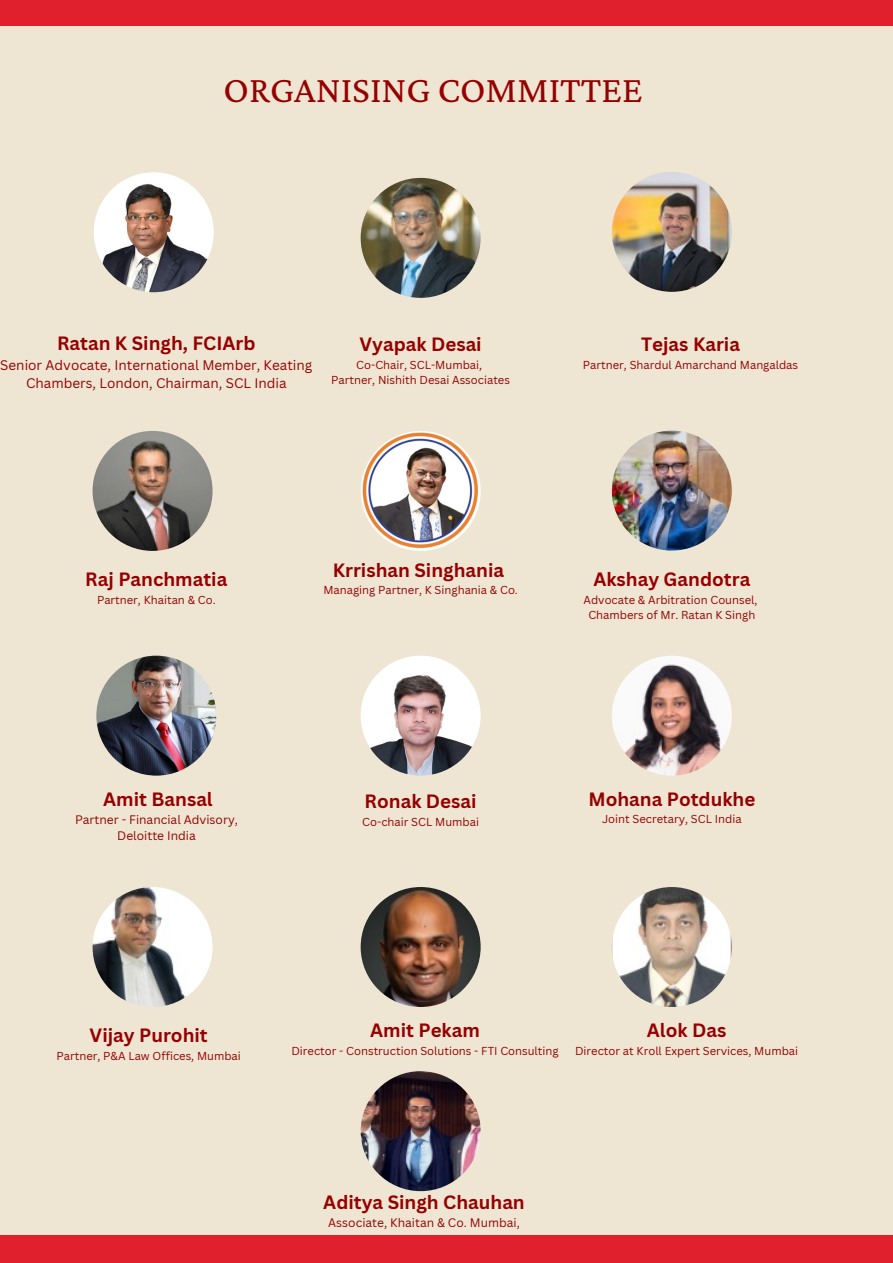
<style>
.page{position:relative;width:893px;height:1263px;background:#eee6d3}
.page>*{position:absolute;margin:0;border:0;box-sizing:border-box;transform-origin:0 0}
.t1{font:38.03px "Crimson Pro";color:#960000}
.t2{font:700 18.75px "Canva Sans";color:#960000}
.t3{font:13.5px/18.6px "Canva Sans";color:#960000;text-align:center}
.t4{font:12px "Canva Sans";color:#960000}
.t5{font:11.25px "Canva Sans";color:#960000}
</style>
<div class="page">
<div style="left:0;top:0;width:893px;height:26px;background:#e0202c"></div>
<div style="left:0;top:1235px;width:893px;height:28px;background:#e0202c"></div>
<img style="left:94px;top:172px;width:120px;height:120px;border-radius:50%">
<img style="left:361px;top:178px;width:119px;height:120px;border-radius:50%">
<img style="left:612px;top:172px;width:120px;height:120px;border-radius:50%">
<img style="left:93px;top:431px;width:119px;height:120px;border-radius:50%">
<img style="left:612px;top:431px;width:120px;height:119px;border-radius:50%">
<img style="left:361px;top:887px;width:119px;height:120px;border-radius:50%">
<img style="left:361px;top:1071px;width:119px;height:120px;border-radius:50%">
<img style="left:612px;top:887px;width:120px;height:120px;border-radius:50%">
<img style="left:361px;top:656px;width:119px;height:120px;border-radius:50%">
<img style="left:612px;top:656px;width:120px;height:120px;border-radius:50%">
<img style="left:93px;top:887px;width:119px;height:120px;border-radius:50%">
<img style="left:361px;top:431px;width:119px;height:120px;border-radius:50%">
<img style="left:96px;top:656px;width:120px;height:120px;border-radius:50%">
<p class="t1" style="left:223px;top:68px;width:421px">ORGANISING COMMITTEE</p>
<p class="t2" style="left:57px;top:330px;width:200px">Ratan K Singh, FCIArb</p>
<p class="t3" style="left:0;top:355px;width:313px">Senior Advocate, International Member, Keating<br>Chambers, London, Chairman, SCL India</p>
<p class="t2" style="left:359px;top:331px;width:124px">Vyapak Desai</p>
<p class="t5" style="left:356px;top:356px;width:127px">Co-Chair, SCL-Mumbai,</p>
<p class="t5" style="left:331px;top:372px;width:180px">Partner, Nishith Desai Associates</p>
<p class="t2" style="left:641px;top:331px;width:100px">Tejas Karia</p>
<p class="t5" style="left:583px;top:357px;width:217px">Partner, Shardul Amarchand Mangaldas</p>
<p class="t2" style="left:85px;top:566px;width:143px">Raj Panchmatia</p>
<p class="t5" style="left:97px;top:592px;width:120px">Partner, Khaitan &amp; Co.</p>
<p class="t2" style="left:103px;top:785px;width:111px">Amit Bansal</p>
<p class="t4" style="left:75px;top:811px;width:164px">Partner - Financial Advisory,</p>
<p class="t4" style="left:117px;top:827px;width:80px">Deloitte India</p>
<p class="t2" style="left:333px;top:557px;width:173px">Krrishan Singhania</p>
<p class="t5" style="left:323px;top:582px;width:196px">Managing Partner, K Singhania &amp; Co.</p>
<p class="t2" style="left:593px;top:566px;width:158px">Akshay Gandotra</p>
<p class="t5" style="left:583px;top:592px;width:175px">Advocate &amp; Arbitration Counsel,</p>
<p class="t5" style="left:588px;top:607px;width:168px">Chambers of Mr. Ratan K Singh</p>
<p class="t2" style="left:365px;top:788px;width:113px">Ronak Desai</p>
<p class="t5" style="left:362px;top:813px;width:118px">Co-chair SCL Mumbai</p>
<p class="t2" style="left:588px;top:785px;width:168px">Mohana Potdukhe</p>
<p class="t5" style="left:602px;top:811px;width:141px">Joint Secretary, SCL India</p>
<p class="t2" style="left:90px;top:1022px;width:120px">Vijay Purohit</p>
<p class="t5" style="left:57px;top:1048px;width:186px">Partner, P&amp;A Law Offices, Mumbai</p>
<p class="t2" style="left:370px;top:1017px;width:111px">Amit Pekam</p>
<p class="t5" style="left:291px;top:1043px;width:269px">Director - Construction Solutions - FTI Consulting</p>
<p class="t2" style="left:647px;top:1017px;width:81px">Alok Das</p>
<p class="t5" style="left:575px;top:1043px;width:225px">Director at Kroll Expert Services, Mumbai</p>
<p class="t2" style="left:323px;top:1189px;width:203px">Aditya Singh Chauhan</p>
<p class="t4" style="left:328px;top:1214px;width:193px">Associate, Khaitan &amp; Co. Mumbai,</p>
</div>
